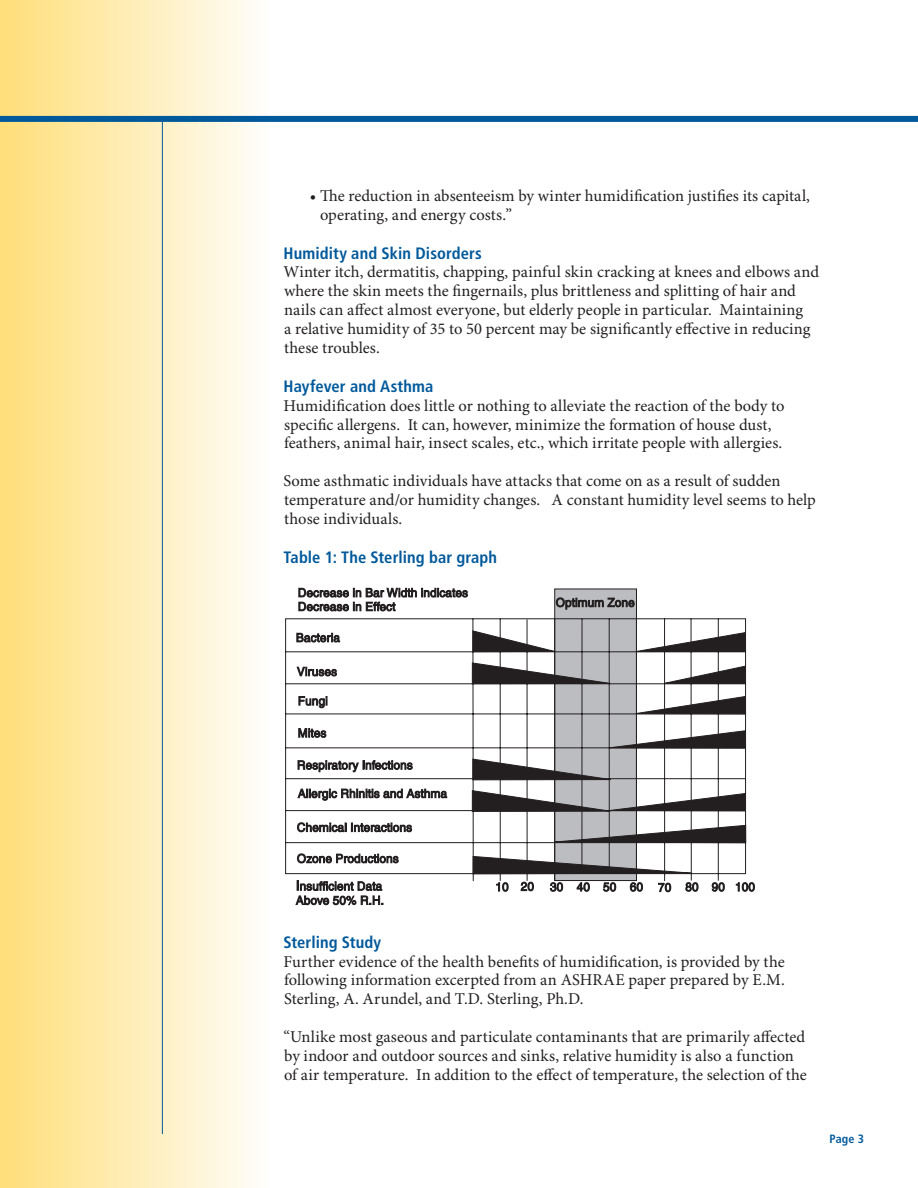
<style>
.page{position:relative;width:918px;height:1188px;background:#fff}
.page>*{position:absolute;margin:0;border:0;box-sizing:border-box;transform-origin:0 0}
.body_bullet{font:16.5px/18.9px "Minion Pro";color:#231f20}
.m1{font:700 condensed 16.5px "Frutiger LT Std";letter-spacing:.005em;color:#00599b}
.t1{font:700 condensed 12px "Frutiger LT Std";color:#00599b}
</style>
<div class="page">
<svg style="left:0;top:0;width:270px;height:1188px;background:#feeeb9"></svg>
<hr style="left:162px;top:120px;width:1px;height:1014px;background:#00599b">
<div style="left:0;top:116px;width:918px;height:6px;background:#00599b"></div>
<div style="left:555px;top:589px;width:81px;height:292px;background:#bcbdc0"></div>
<svg style="left:285px;top:618px;width:461px;height:264px"></svg>
<svg style="left:296px;top:633px;width:44px;height:9px"></svg>
<svg style="left:297px;top:667px;width:40px;height:10px"></svg>
<svg style="left:298px;top:696px;width:29px;height:12px"></svg>
<svg style="left:298px;top:727px;width:28px;height:12px"></svg>
<svg style="left:298px;top:760px;width:115px;height:12px"></svg>
<svg style="left:297px;top:788px;width:150px;height:13px"></svg>
<svg style="left:297px;top:822px;width:115px;height:10px"></svg>
<svg style="left:297px;top:853px;width:102px;height:10px"></svg>
<svg style="left:472px;top:630px;width:89px;height:23px"></svg>
<svg style="left:626px;top:632px;width:120px;height:20px"></svg>
<svg style="left:656px;top:665px;width:90px;height:19px"></svg>
<svg style="left:625px;top:695px;width:121px;height:20px"></svg>
<svg style="left:596px;top:730px;width:150px;height:19px"></svg>
<svg style="left:535px;top:824px;width:212px;height:20px"></svg>
<svg style="left:471px;top:662px;width:151px;height:23px"></svg>
<svg style="left:472px;top:758px;width:150px;height:23px"></svg>
<svg style="left:471px;top:790px;width:275px;height:22px"></svg>
<svg style="left:472px;top:856px;width:241px;height:19px"></svg>
<svg style="left:298px;top:587px;width:170px;height:24px"></svg>
<svg style="left:295px;top:880px;width:88px;height:26px"></svg>
<svg style="left:496px;top:882px;width:13px;height:10px"></svg>
<svg style="left:521px;top:882px;width:13px;height:9px"></svg>
<svg style="left:550px;top:882px;width:13px;height:10px"></svg>
<svg style="left:577px;top:882px;width:13px;height:10px"></svg>
<svg style="left:603px;top:882px;width:13px;height:10px"></svg>
<svg style="left:630px;top:882px;width:13px;height:10px"></svg>
<svg style="left:658px;top:883px;width:13px;height:9px"></svg>
<svg style="left:685px;top:882px;width:13px;height:10px"></svg>
<svg style="left:712px;top:882px;width:13px;height:10px"></svg>
<svg style="left:736px;top:882px;width:19px;height:10px"></svg>
<svg style="left:556px;top:597px;width:79px;height:13px"></svg>
<p class="body_bullet" style="left:320px;top:187px;width:491px;text-indent:-10px">• The reduction in absenteeism by winter humidification justifies its capital, operating, and energy costs.”</p>
<p class="m1" style="left:284px;top:243px;width:200px">Humidity and Skin Disorders</p>
<p class="body_bullet" style="left:284px;top:263px;width:537px">Winter itch, dermatitis, chapping, painful skin cracking at knees and elbows and where the skin meets the fingernails, plus brittleness and splitting of hair and nails can affect almost everyone, but elderly people in particular. Maintaining<br>a relative humidity of 35 to 50 percent may be significantly effective in reducing these troubles.</p>
<p class="m1" style="left:284px;top:376px;width:152px">Hayfever and Asthma</p>
<p class="body_bullet" style="left:284px;top:397px;width:503px">Humidification does little or nothing to alleviate the reaction of the body to specific allergens. It can, however, minimize the formation of house dust, feathers, animal hair, insect scales, etc., which irritate people with allergies.</p>
<p class="body_bullet" style="left:284px;top:472px;width:534px">Some asthmatic individuals have attacks that come on as a result of sudden temperature and/or humidity changes. A constant humidity level seems to help those individuals.</p>
<p class="m1" style="left:284px;top:547px;width:215px">Table 1 : The Sterling bar graph</p>
<p class="m1" style="left:284px;top:932px;width:99px">Sterling Study</p>
<p class="body_bullet" style="left:284px;top:952px;width:503px;text-align:justify">Further evidence of the health benefits of humidification, is provided by the following information excerpted from an ASHRAE paper prepared by E.M.<br>Sterling, A. Arundel, and T.D. Sterling, Ph.D.</p>
<p class="body_bullet" style="left:284px;top:1028px;width:525px">“Unlike most gaseous and particulate contaminants that are primarily affected by indoor and outdoor sources and sinks, relative humidity is also a function of air temperature. In addition to the effect of temperature, the selection of the</p>
<p class="t1" style="left:829px;top:1132px;width:27px">Page</p>
</div>
